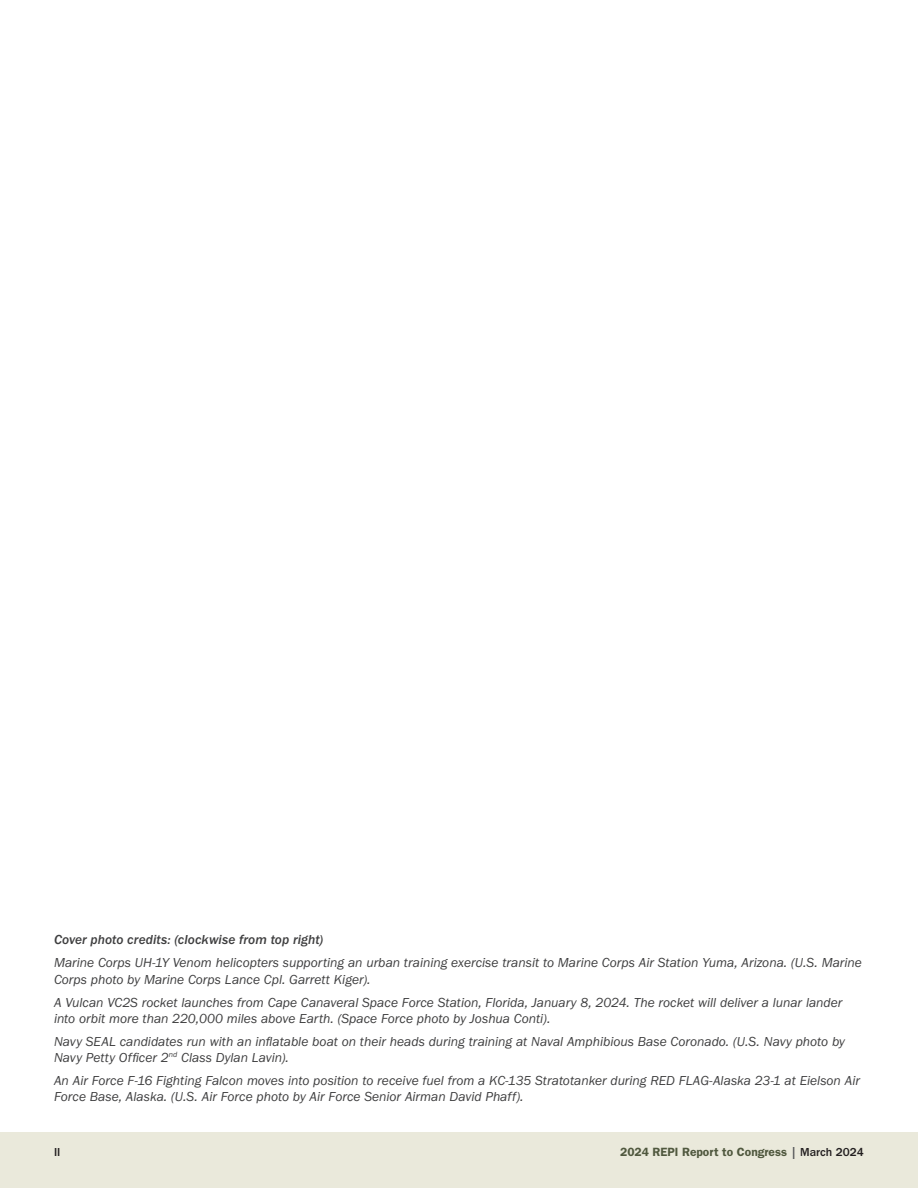
<style>
.page{position:relative;width:918px;height:1188px;background:#fff}
.page>*{position:absolute;margin:0;border:0;box-sizing:border-box;transform-origin:0 0}
.Cover_Photo_Credits{font:italic 13.5px/16.2px "ITC Franklin Gothic Std";color:#3e3e3f}
.Cover_Photo_Credits-2{font:13.5px "ITC Franklin Gothic Std Med It";letter-spacing:.005em;color:#3e3e3f}
.t1{font:600 12px "ITC Franklin Gothic Std";color:#50583e}
.t2{font:500 12px "ITC Franklin Gothic Std";color:#231f20}
.s1{font-weight:500;color:#57585a}
.s2{font-weight:500;color:#231f20}
</style>
<div class="page">
<div style="left:0;top:1132px;width:918px;height:56px;background:#eae9db"></div>
<p class="Cover_Photo_Credits-2" style="left:54px;top:932px;width:271px">Cover photo credits: (clockwise from top right)</p>
<p class="Cover_Photo_Credits" style="left:54px;top:955px;width:810px">Marine Corps UH-1Y Venom helicopters supporting an urban training exercise transit to Marine Corps Air Station Yuma, Arizona. (U.S. Marine<br>Corps photo by Marine Corps Lance Cpl. Garrett Kiger).</p>
<p class="Cover_Photo_Credits" style="left:54px;top:994px;width:790px">A Vulcan VC2S rocket launches from Cape Canaveral Space Force Station, Florida, January 8, 2024. The rocket will deliver a lunar lander into orbit more than 220,000 miles above Earth. (Space Force photo by Joshua Conti).</p>
<p class="Cover_Photo_Credits" style="left:54px;top:1033px;width:792px">Navy SEAL candidates run with an inflatable boat on their heads during training at Naval Amphibious Base Coronado. (U.S. Navy photo by<br>Navy Petty Officer 2<sup>nd</sup> Class Dylan Lavin).</p>
<p class="Cover_Photo_Credits" style="left:54px;top:1072px;width:808px">An Air Force F-16 Fighting Falcon moves into position to receive fuel from a KC-135 Stratotanker during RED FLAG-Alaska 23-1 at Eielson Air<br>Force Base, Alaska. (U.S. Air Force photo by Air Force Senior Airman David Phaff).</p>
<p class="t2" style="left:54px;top:1145px;width:8px">ii</p>
<p class="t1" style="left:620px;top:1145px;width:245px">2024 REPI Report to Congress <span class="s1">|</span> <span class="s2">March 2024</span></p>
</div>
